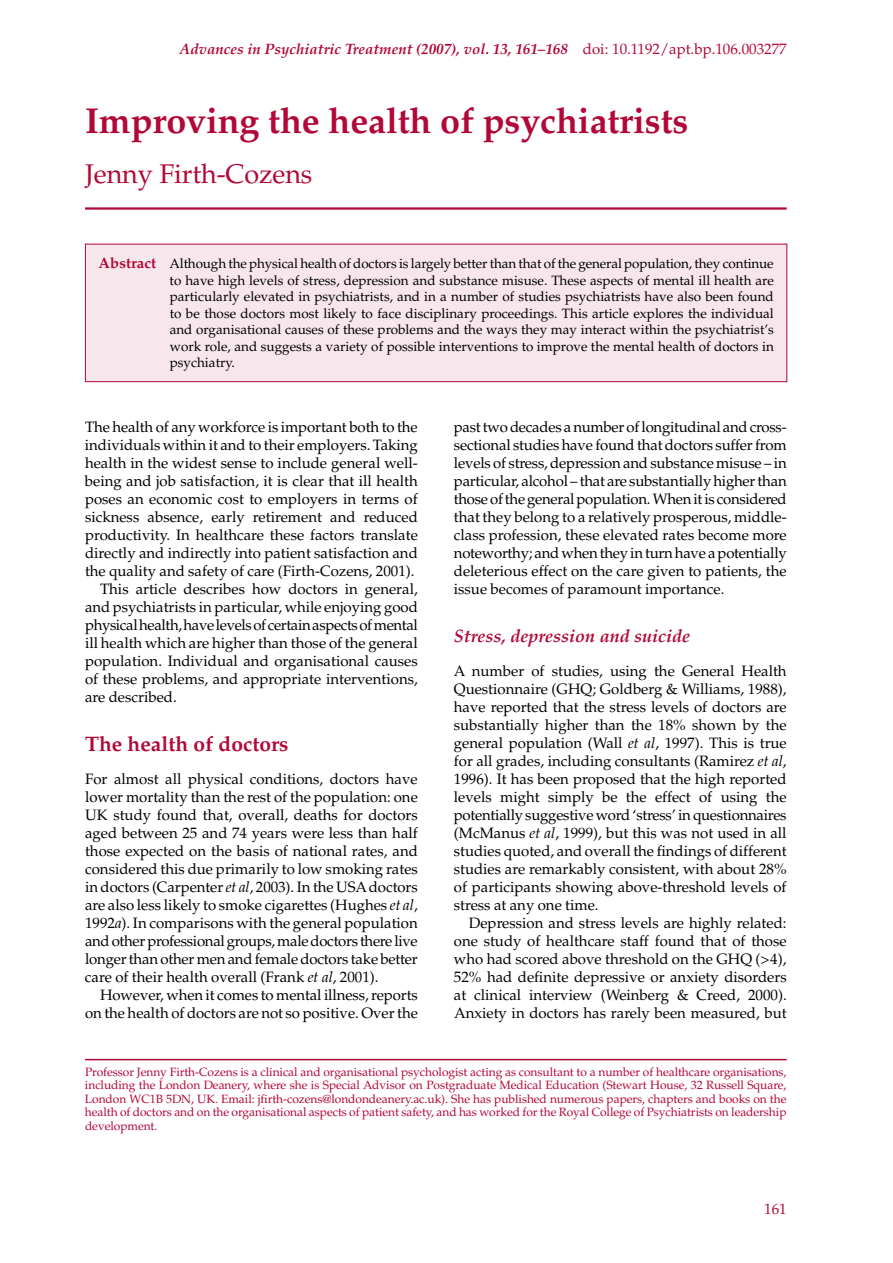
<style>
.page{position:relative;width:893px;height:1263px;background:#fff}
.page>*{position:absolute;margin:0;border:0;box-sizing:border-box;transform-origin:0 0}
.t1{font:700 36px "Palatino";letter-spacing:-.005em;color:#b20838}
.t2{font:27px "Palatino";letter-spacing:-.005em;color:#b20838}
.t3{font:700 21px "Palatino";color:#b20838}
.t4{font:italic 700 18px "Palatino";color:#b20838}
.t5{font:15px/18px "Palatino";color:#000;text-align:justify}
.t6{font:italic 700 15px "Palatino";color:#b20838}
.t7{font:15px "Palatino";letter-spacing:-.025em;color:#000}
.t8{font:15px "Palatino";color:#b20838}
.t9{font:13.5px/16.5px "Palatino";color:#000;text-align:justify}
.t10{font:12px/13.5px "Palatino";letter-spacing:-.005em;color:#b20838;text-align:justify}
.s1{font-weight:400;font-style:normal}
.s2{font-weight:700;font-size:15px;color:#b20838}
.s3{font-style:italic}
</style>
<div class="page">
<hr style="left:85px;top:207px;width:702px;height:3px;background:#b20838">
<div style="left:85px;top:244px;width:702px;height:138px;background:#f7e6eb"></div>
<div style="left:85px;top:244px;width:702px;height:138px;border:1px solid #b20838"></div>
<hr style="left:85px;top:1059px;width:702px;height:1px;background:#b20838">
<p class="t6" style="left:180px;top:40px;width:609px">Advances in Psychiatric Treatment (2007), vol. 13, 161–168 <span class="s1">doi: 10.1192/apt.bp.106.003277</span></p>
<h1 class="t1" style="left:85px;top:99px;width:605px">Improving the health of psychiatrists</h1>
<h2 class="t2" style="left:85px;top:158px;width:229px">Jenny Firth-Cozens</h2>
<p class="t9" style="left:170px;top:256px;width:606px;text-indent:-71px"><span class="s2">Abstract</span> Although the physical health of doctors is largely better than that of the general population, they continue to have high levels of stress, depression and substance misuse. These aspects of mental ill health are particularly elevated in psychiatrists, and in a number of studies psychiatrists have also been found to be those doctors most likely to face disciplinary proceedings. This article explores the individual and organisational causes of these problems and the ways they may interact within the psychiatrist’s work role, and suggests a variety of possible interventions to improve the mental health of doctors in psychiatry.</p>
<p class="t5" style="left:85px;top:418px;width:334px">The health of any workforce is important both to the</p>
<p class="t5" style="left:85px;top:436px;width:334px">individuals within it and to their employers. Taking</p>
<p class="t5" style="left:85px;top:454px;width:334px">health in the widest sense to include general well-</p>
<p class="t5" style="left:85px;top:472px;width:334px">being and job satisfaction, it is clear that ill health</p>
<p class="t5" style="left:85px;top:490px;width:334px">poses an economic cost to employers in terms of</p>
<p class="t5" style="left:85px;top:508px;width:334px">sick-ness absence, early retirement and reduced</p>
<p class="t5" style="left:85px;top:526px;width:334px">productivity. In healthcare these factors translate</p>
<p class="t5" style="left:85px;top:544px;width:334px">directly and indirectly into patient satisfaction and</p>
<p class="t5" style="left:85px;top:562px;width:331px">the quality and safety of care (Firth-Cozens, 2001).</p>
<p class="t5" style="left:100px;top:580px;width:319px">This article describes how doctors in general,</p>
<p class="t5" style="left:85px;top:598px;width:334px">and psychiatrists in particular, while enjoying good</p>
<p class="t7" style="left:85px;top:616px;width:334px">physicalhealth,havelevelsofcertainaspectsofmental</p>
<p class="t5" style="left:85px;top:634px;width:334px">ill health which are higher than those of the general</p>
<p class="t5" style="left:85px;top:652px;width:334px">population. Individual and organisational causes</p>
<p class="t5" style="left:85px;top:670px;width:334px">of these problems, and appropriate interventions,</p>
<p class="t5" style="left:85px;top:688px;width:93px">are described.</p>
<h3 class="t3" style="left:85px;top:732px;width:205px">The health of doctors</h3>
<p class="t5" style="left:85px;top:770px;width:334px">For almost all physical conditions, doctors have lower mortality than the rest of the population: one UK study found that, overall, deaths for doctors aged between 25 and 74 years were less than half those expected on the basis of national rates, and considered this due primarily to low smoking rates in doctors (Carpenter <span class="s3">et al</span>, 2003). In the USAdoctors are also less likely to smoke cigarettes (Hughes <span class="s3">et al</span>, 1992<span class="s3">a</span>). In comparisons with the general population andotherprofessionalgroups,maledoctors there live longer than other men and female doctors take better care of their health overall (Frank <span class="s3">et al</span>, 2001).</p>
<p class="t5" style="left:85px;top:986px;width:334px;text-align:right">However, when it comes to mental illness, reports on the health of doctors are not so positive. Over the</p>
<p class="t5" style="left:454px;top:418px;width:334px">past two decades a number of longitudinal and cross&shy;sectional studies have found that doctors suffer from levels of stress, depression and substance misuse – in particular, alcohol – that are substantially higher than thoseofthegeneralpopulation.Whenitis considered that they belong to a relatively prosperous, middle&shy;class profession, these elevated rates become more noteworthy; andwhentheyinturnhave a potentially deleterious effect on the care given to patients, the issue becomes of paramount importance.</p>
<p class="t4" style="left:454px;top:625px;width:238px">Stress, depression and suicide</p>
<p class="t5" style="left:454px;top:662px;width:334px">A number of studies, using the General Health Questionnaire (GHQ; Goldberg &amp; Williams, 1988), have reported that the stress levels of doctors are substantially higher than the 18% shown by the general population (Wall <span class="s3">et al</span>, 1997). This is true for all grades, including consultants (Ramirez <span class="s3">et al</span>, 1996). It has been proposed that the high reported levels might simply be the effect of using the potentially suggestive word ‘stress’ in questionnaires (McManus <span class="s3">et al</span>, 1999), but this was not used in all studies quoted, and overall the findings of different studies are remarkably consistent, with about 28% of participants showing above-threshold levels of stress at any one time.</p>
<p class="t5" style="left:454px;top:914px;width:334px;text-indent:15px">Depression and stress levels are highly related: one study of healthcare staff found that of those who had scored above threshold on the GHQ (&gt;4), 52% had definite depressive or anxiety disorders at clinical interview (Weinberg &amp; Creed, 2000).<br>Anxiety in doctors has rarely been measured, but</p>
<p class="t10" style="left:85px;top:1065px;width:703px">Professor Jenny Firth-Cozens is a clinical and organisational psychologist acting as consultant to a number of healthcare organisations, including the London Deanery, where she is Special Advisor on Postgraduate Medical Education (Stewart House, 32 Russell Square, London WC1B 5DN, UK. Email: jfirth-cozens@londondeanery.ac.uk). She has published numerous papers, chapters and books on the health of doctors and on the organisational aspects of patient safety, and has worked for the Royal College of Psychiatrists on leadership development.</p>
<p class="t8" style="left:764px;top:1200px;width:24px">161</p>
</div>
